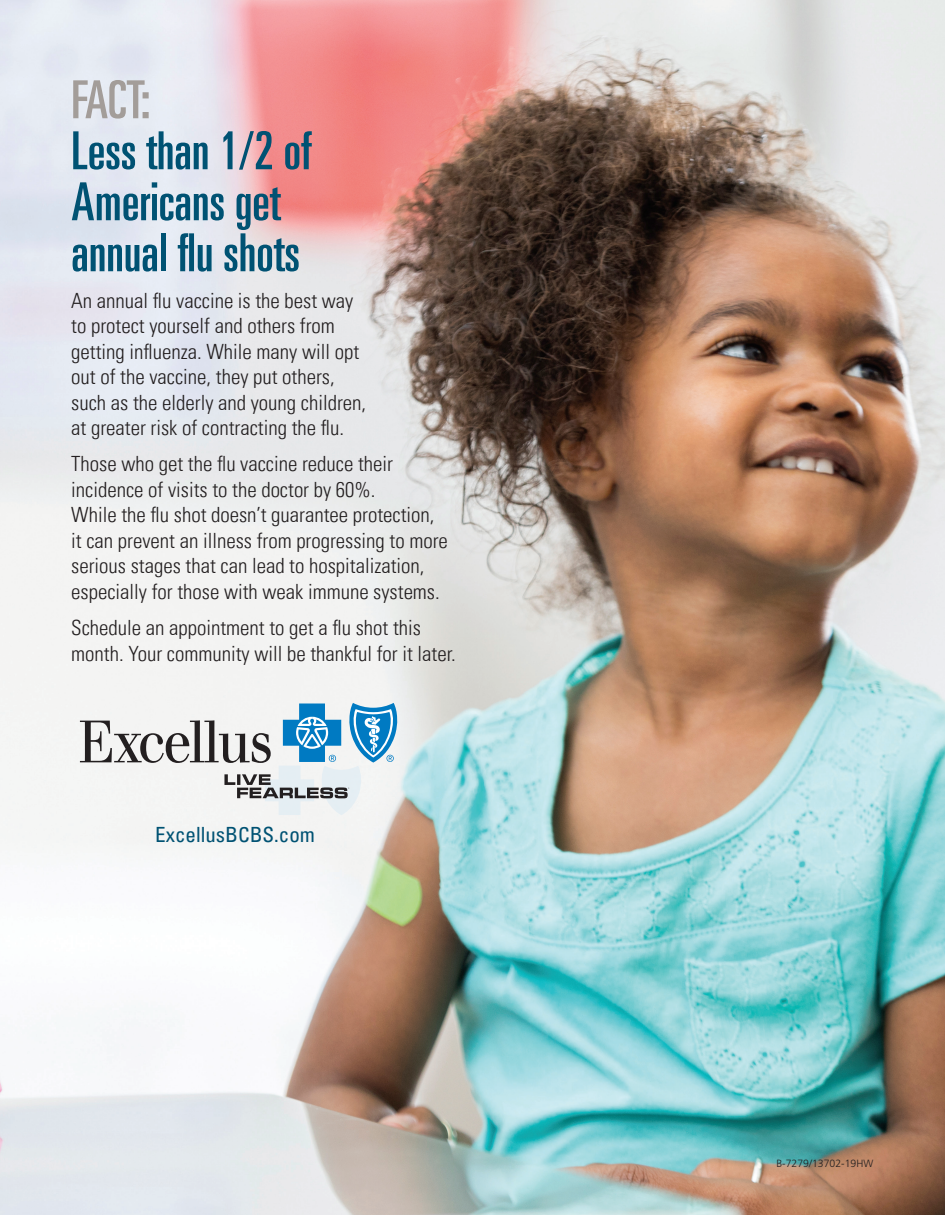
<style>
.page{position:relative;width:945px;height:1215px;background:#fff}
.page>*{position:absolute;margin:0;border:0;box-sizing:border-box;transform-origin:0 0}
.t1{font:52.5px/51px "Univers LT Pro Ult Cond";color:#005273}
.t2{font:300 condensed 21px/25.5px "Univers LT Pro";color:#231f20}
.t3{font:condensed 21px "Univers LT Pro";color:#005273}
.t4{font:300 10.5px "Frutiger";color:#231f20}
.s1{color:#a39d99}
</style>
<div class="page">
<img style="left:0;top:0;width:945px;height:1215px">
<svg style="left:80px;top:703px;width:318px;height:112px"></svg>
<p class="t1" style="left:71px;top:71px;width:242px"><span class="s1">FACT:<br></span>Less than 1/2 of<br>Americans get annual flu shots</p>
<p class="t2" style="left:71px;top:286px;width:296px">An annual flu vaccine is the best way to protect yourself and others from getting influenza. While many will opt out of the vaccine, they put others, such as the elderly and young children, at greater risk of contracting the flu.</p>
<p class="t2" style="left:71px;top:450px;width:378px">Those who get the flu vaccine reduce their incidence of visits to the doctor by 60%.<br>While the flu shot doesn’t guarantee protection, it can prevent an illness from progressing to more serious stages that can lead to hospitalization, especially for those with weak immune systems.</p>
<p class="t2" style="left:71px;top:614px;width:386px">Schedule an appointment to get a flu shot this month. Your community will be thankful for it later.</p>
<p class="t3" style="left:155px;top:821px;width:161px">ExcellusBCBS.com</p>
<p class="t4" style="left:776px;top:1158px;width:98px">B-7279/13702-19HW</p>
</div>
